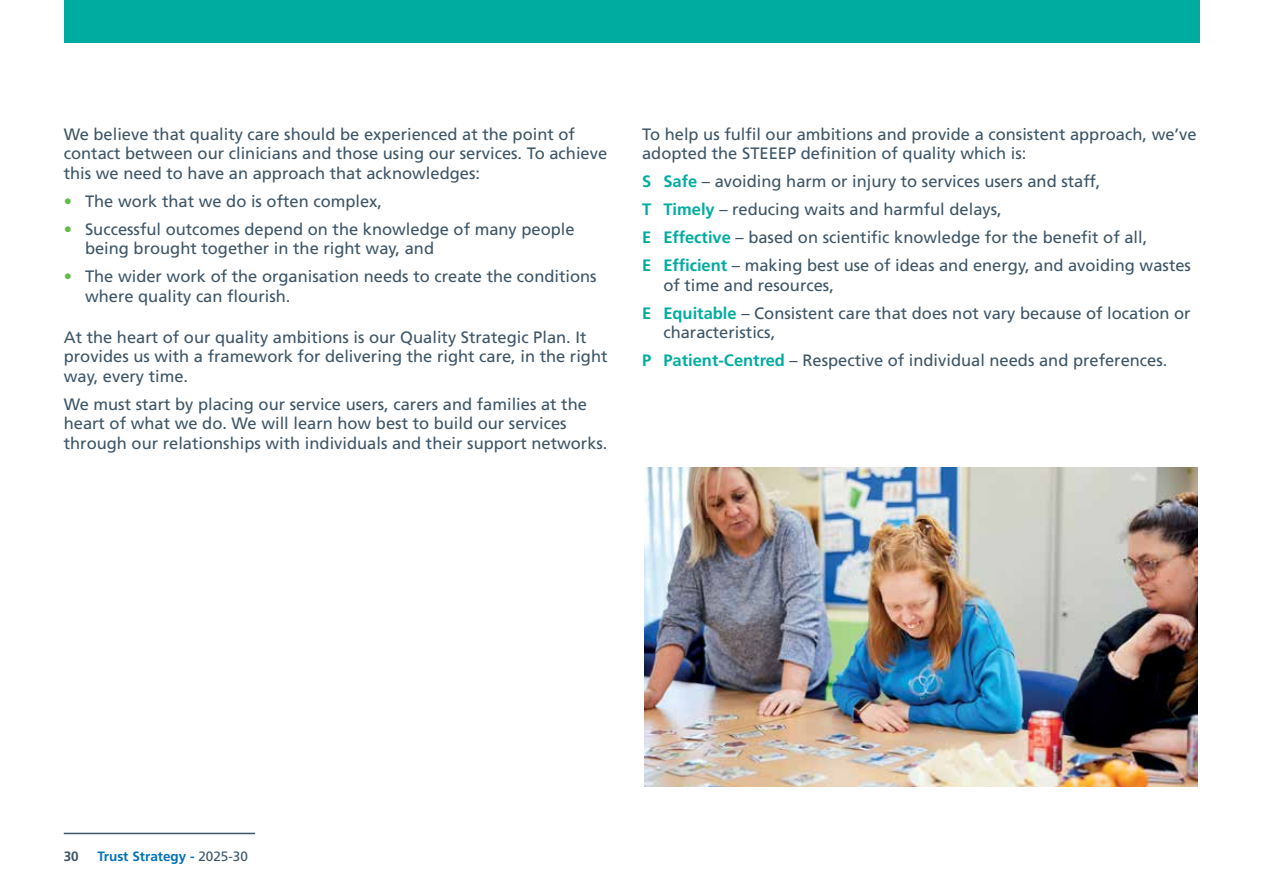
<style>
.page{position:relative;width:1263px;height:893px;background:#fff}
.page>*{position:absolute;margin:0;border:0;box-sizing:border-box;transform-origin:0 0}
.t1{font:16.5px/19.5px "Frutiger LT Std";color:#3d5567}
.t2{font:700 13.5px "Frutiger LT Std";color:#0072bc}
.t3{font:700 13.5px "Frutiger LT Std";color:#3d5567}
.s1{color:#62bb46}
.s2{font-weight:700;color:#00aca0}
.s3{font-weight:400;color:#3d5567}
</style>
<div class="page">
<hr style="left:64px;top:833px;width:191px;height:1px;background:#3d5567">
<div style="left:64px;top:0;width:1135px;height:43px;background:#00aca0"></div>
<img style="left:644px;top:468px;width:553px;height:319px">
<p class="t1" style="left:64px;top:125px;width:545px">We believe that quality care should be experienced at the point of contact between our clinicians and those using our services. To achieve this we need to have an approach that acknowledges:</p>
<p class="t1" style="left:64px;top:192px;width:320px"><span class="s1">•</span> The work that we do is often complex,</p>
<p class="t1" style="left:85px;top:220px;width:491px;text-indent:-21px"><span class="s1">•</span> Successful outcomes depend on the knowledge of many people being brought together in the right way, and</p>
<p class="t1" style="left:85px;top:267px;width:513px;text-indent:-21px"><span class="s1">•</span> The wider work of the organisation needs to create the conditions where quality can flourish.</p>
<p class="t1" style="left:64px;top:327px;width:545px">At the heart of our quality ambitions is our Quality Strategic Plan. It provides us with a framework for delivering the right care, in the right way, every time.</p>
<p class="t1" style="left:64px;top:394px;width:545px">We must start by placing our service users, carers and families at the heart of what we do. We will learn how best to build our services through our relationships with individuals and their support networks.</p>
<p class="t1" style="left:642px;top:125px;width:556px">To help us fulfil our ambitions and provide a consistent approach, we’ve adopted the STEEEP definition of quality which is:</p>
<p class="t1" style="left:642px;top:168px;width:550px;line-height:28px"><span class="s2">S Safe</span> – avoiding harm or injury to services users and staff,<br><span class="s2">T Timely</span> – reducing waits and harmful delays,<br><span class="s2">E Effective</span> – based on scientific knowledge for the benefit of all,<br><span class="s2">E Efficient</span> – making best use of ideas and energy, and avoiding wastes</p>
<p class="t1" style="left:642px;top:271px;width:550px;line-height:28px;text-indent:21px">of time and resources,<br><span class="s2">E Equitable</span> – Consistent care that does not vary because of location or</p>
<p class="t1" style="left:642px;top:319px;width:527px;line-height:28px;text-indent:21px">characteristics,<br><span class="s2">P Patient-Centred</span> – Respective of individual needs and preferences.</p>
<p class="t3" style="left:64px;top:848px;width:17px">30</p>
<p class="t2" style="left:98px;top:848px;width:152px">Trust Strategy - <span class="s3">2025-30</span></p>
</div>
